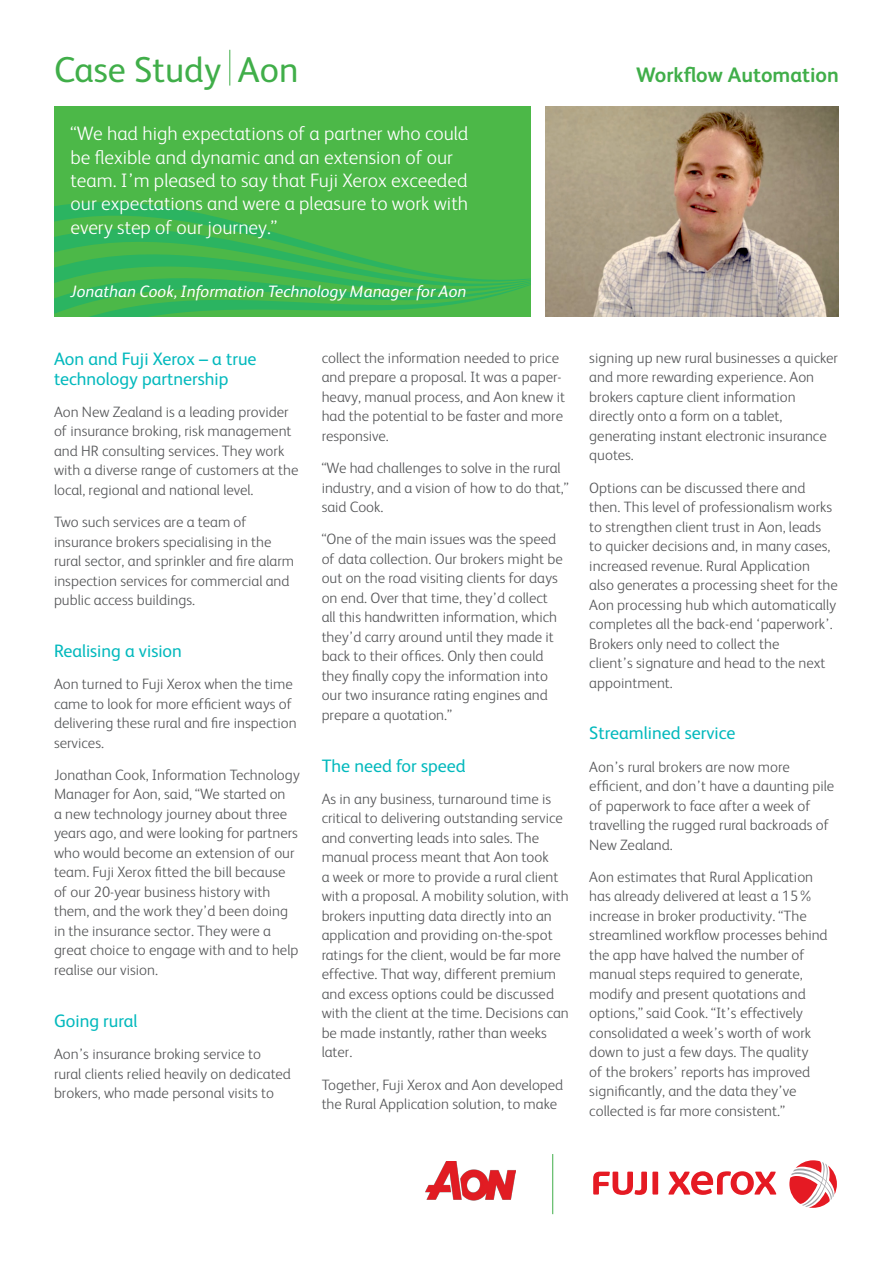
<style>
.page{position:relative;width:893px;height:1263px;background:#fff}
.page>*{position:absolute;margin:0;border:0;box-sizing:border-box;transform-origin:0 0}
.t1{font:36px "Xerox Sans";color:#40ae49}
.t2{font:700 21px "Xerox Sans";color:#40ae49}
.t3{font:300 19.5px/23.4px "Xerox Sans";color:#fff}
.t4{font:18px/19.5px "Xerox Sans";color:#03b9bd}
.t5{font:italic 16.5px "Xerox Sans";color:#fff}
.t6{font:300 15px/19.5px "Xerox Sans";color:#57585a}
</style>
<div class="page">
<div style="left:54px;top:107px;width:476px;height:210px;background:#4cb848"></div>
<svg style="left:54px;top:202px;width:166px;height:16px;fill:#2bb461"></svg>
<svg style="left:54px;top:218px;width:242px;height:21px"></svg>
<svg style="left:54px;top:239px;width:476px;height:78px"></svg>
<svg style="left:789px;top:1160px;width:48px;height:48px"></svg>
<svg style="left:668px;top:1171px;width:108px;height:24px"></svg>
<div style="left:652px;top:1171px;width:6px;height:23px;background:#e51a23"></div>
<svg style="left:593px;top:1171px;width:54px;height:24px"></svg>
<hr style="left:552px;top:1154px;width:1px;height:60px;background:#40ae49">
<img style="left:425px;top:1162px;width:90px;height:38px">
<img style="left:545px;top:107px;width:294px;height:210px">
<hr style="left:230px;top:50px;width:1px;height:36px;background:#40ae49">
<p class="t1" style="left:54px;top:45px;width:246px">Case Study Aon</p>
<p class="t2" style="left:636px;top:60px;width:204px">Workflow Automation</p>
<p class="t3" style="left:71px;top:121px;width:399px">“We had high expectations of a partner who could be flexible and dynamic and an extension of our team. I’m pleased to say that Fuji Xerox exceeded our expectations and were a pleasure to work with every step of our journey.”</p>
<p class="t5" style="left:71px;top:280px;width:397px">Jonathan Cook, Information Technology Manager for Aon</p>
<p class="t4" style="left:54px;top:348px;width:204px">Aon and Fuji Xerox – a true technology partnership</p>
<p class="t6" style="left:54px;top:401px;width:246px">Aon New Zealand is a leading provider of insurance broking, risk management and HR consulting services. They work with a diverse range of customers at the local, regional and national level.</p>
<p class="t6" style="left:54px;top:511px;width:242px">Two such services are a team of insurance brokers specialising in the rural sector, and sprinkler and fire alarm inspection services for commercial and public access buildings.</p>
<p class="t4" style="left:54px;top:640px;width:129px">Realising a vision</p>
<p class="t6" style="left:54px;top:674px;width:244px">Aon turned to Fuji Xerox when the time came to look for more efficient ways of delivering these rural and fire inspection services.</p>
<p class="t6" style="left:54px;top:764px;width:247px">Jonathan Cook, Information Technology Manager for Aon, said, “We started on<br>a new technology journey about three years ago, and were looking for partners who would become an extension of our team. Fuji Xerox fitted the bill because of our 20-year business history with them, and the work they’d been doing in the insurance sector. They were a great choice to engage with and to help realise our vision.</p>
<p class="t4" style="left:54px;top:1010px;width:85px">Going rural</p>
<p class="t6" style="left:54px;top:1043px;width:238px">Aon’s insurance broking service to rural clients relied heavily on dedicated brokers, who made personal visits to</p>
<p class="t6" style="left:322px;top:347px;width:245px">collect the information needed to price and prepare a proposal. It was a paper&shy;heavy, manual process, and Aon knew it had the potential to be faster and more responsive.</p>
<p class="t6" style="left:322px;top:457px;width:248px">“We had challenges to solve in the rural industry, and a vision of how to do that,” said Cook.</p>
<p class="t6" style="left:322px;top:529px;width:243px">“One of the main issues was the speed of data collection. Our brokers might be out on the road visiting clients for days on end. Over that time, they’d collect all this handwritten information, which they’d carry around until they made it back to their offices. Only then could they finally copy the information into our two insurance rating engines and prepare a quotation.”</p>
<p class="t4" style="left:322px;top:755px;width:145px">The need for speed</p>
<p class="t6" style="left:322px;top:788px;width:249px">As in any business, turnaround time is critical to delivering outstanding service and converting leads into sales. The manual process meant that Aon took<br>a week or more to provide a rural client with a proposal. A mobility solution, with brokers inputting data directly into an application and providing on-the-spot ratings for the client, would be far more effective. That way, different premium and excess options could be discussed with the client at the time. Decisions can be made instantly, rather than weeks later.</p>
<p class="t6" style="left:322px;top:1074px;width:243px">Together, Fuji Xerox and Aon developed the Rural Application solution, to make</p>
<p class="t6" style="left:589px;top:347px;width:250px">signing up new rural businesses a quicker and more rewarding experience. Aon brokers capture client information directly onto a form on a tablet, generating instant electronic insurance quotes.</p>
<p class="t6" style="left:589px;top:477px;width:250px">Options can be discussed there and then. This level of professionalism works to strengthen client trust in Aon, leads<br>to quicker decisions and, in many cases, increased revenue. Rural Application also generates a processing sheet for the Aon processing hub which automatically completes all the back-end ‘paperwork’.<br>Brokers only need to collect the<br>client’s signature and head to the next appointment.</p>
<p class="t4" style="left:589px;top:722px;width:148px">Streamlined service</p>
<p class="t6" style="left:589px;top:756px;width:246px">Aon’s rural brokers are now more efficient, and don’t have a daunting pile of paperwork to face after a week of travelling the rugged rural backroads of<br>New Zealand.</p>
<p class="t6" style="left:589px;top:866px;width:240px">Aon estimates that Rural Application has already delivered at least a 15% increase in broker productivity. “The streamlined workflow processes behind the app have halved the number of manual steps required to generate, modify and present quotations and options,” said Cook. “It’s effectively consolidated a week’s worth of work down to just a few days. The quality<br>of the brokers’ reports has improved significantly, and the data they’ve collected is far more consistent.”</p>
</div>
